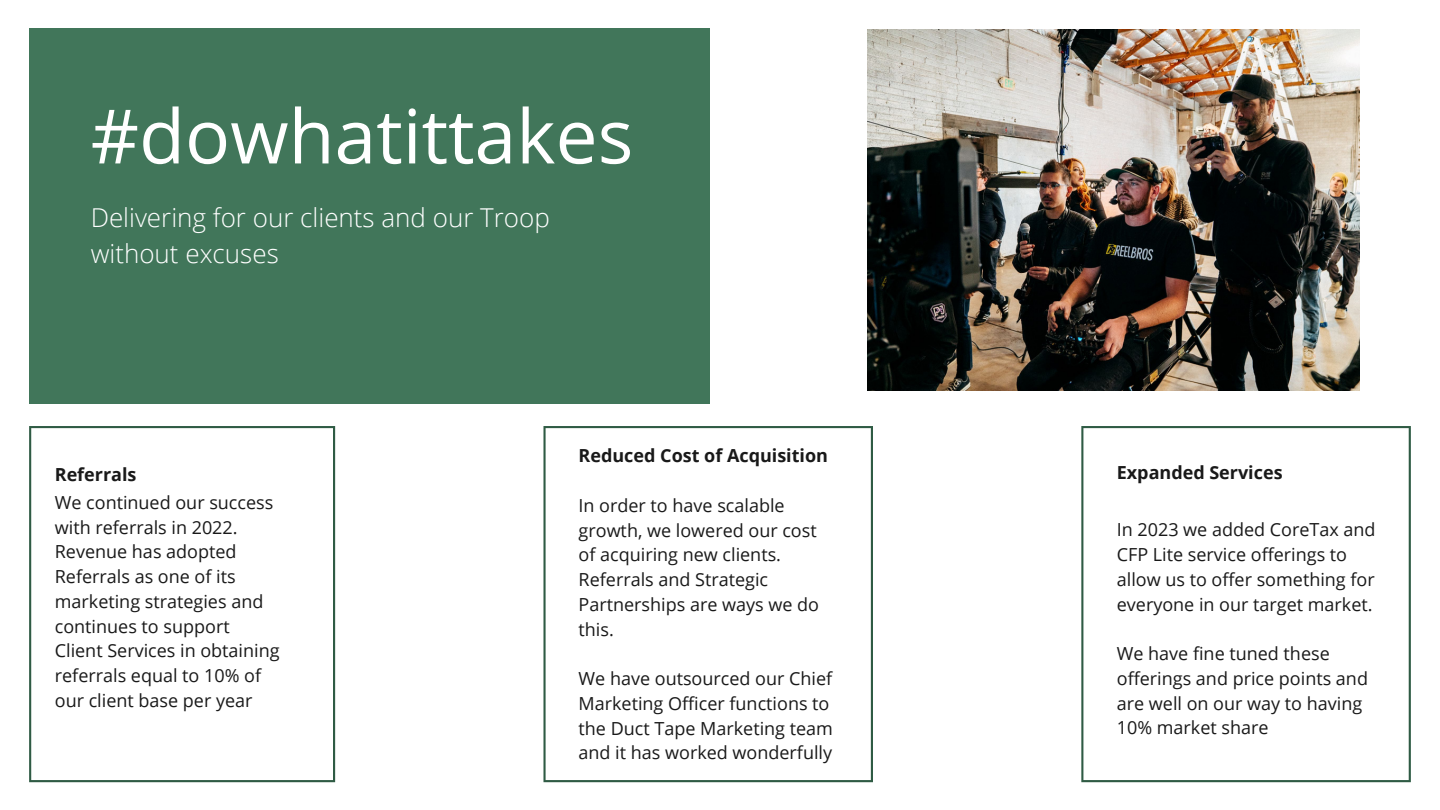
<style>
.page{position:relative;width:1440px;height:810px;background:#fff}
.page>*{position:absolute;margin:0;border:0;box-sizing:border-box;transform-origin:0 0}
.t1{font:75px "Open Sans";color:#fff}
.t2{font:300 26px/36px "Open Sans";color:#fff}
.t3{font:18px/24.8px "Open Sans";color:#191919}
.t4{font:700 18px "Open Sans";color:#191919}
</style>
<div class="page">
<div style="left:29px;top:28px;width:680px;height:376px;background:#41765a"></div>
<svg style="left:1081px;top:426px;width:330px;height:356px"></svg>
<svg style="left:29px;top:426px;width:306px;height:356px"></svg>
<svg style="left:543px;top:426px;width:330px;height:356px"></svg>
<img style="left:867px;top:29px;width:492px;height:361px">
<h2 class="t1" style="left:91px;top:83px;width:544px">#dowhatittakes</h2>
<h1 class="t2" style="left:91px;top:199px;width:461px">Delivering for our clients and our Troop without excuses</h1>
<p class="t4" style="left:55px;top:462px;width:83px">Referrals</p>
<h3 class="t3" style="left:55px;top:490px;width:226px">We continued our success with referrals in 2022.<br>Revenue has adopted<br>Referrals as one of its marketing strategies and continues to support<br>Client Services in obtaining referrals equal to 10% of our client base per year</h3>
<p class="t4" style="left:579px;top:442px;width:251px">Reduced Cost of Acquisition</p>
<p class="t3" style="left:579px;top:493px;width:242px">In order to have scalable growth, we lowered our cost of acquiring new clients.<br>Referrals and Strategic<br>Partnerships are ways we do this.</p>
<h3 class="t3" style="left:579px;top:666px;width:256px">We have outsourced our Chief<br>Marketing Officer functions to the Duct Tape Marketing team and it has worked wonderfully</h3>
<p class="t4" style="left:1117px;top:459px;width:167px">Expanded Services</p>
<h3 class="t3" style="left:1117px;top:517px;width:260px">In 2023 we added CoreTax and<br>CFP Lite service offerings to allow us to offer something for everyone in our target market.</h3>
<p class="t3" style="left:1117px;top:641px;width:253px">We have fine tuned these offerings and price points and are well on our way to having<br>10% market share</p>
</div>
